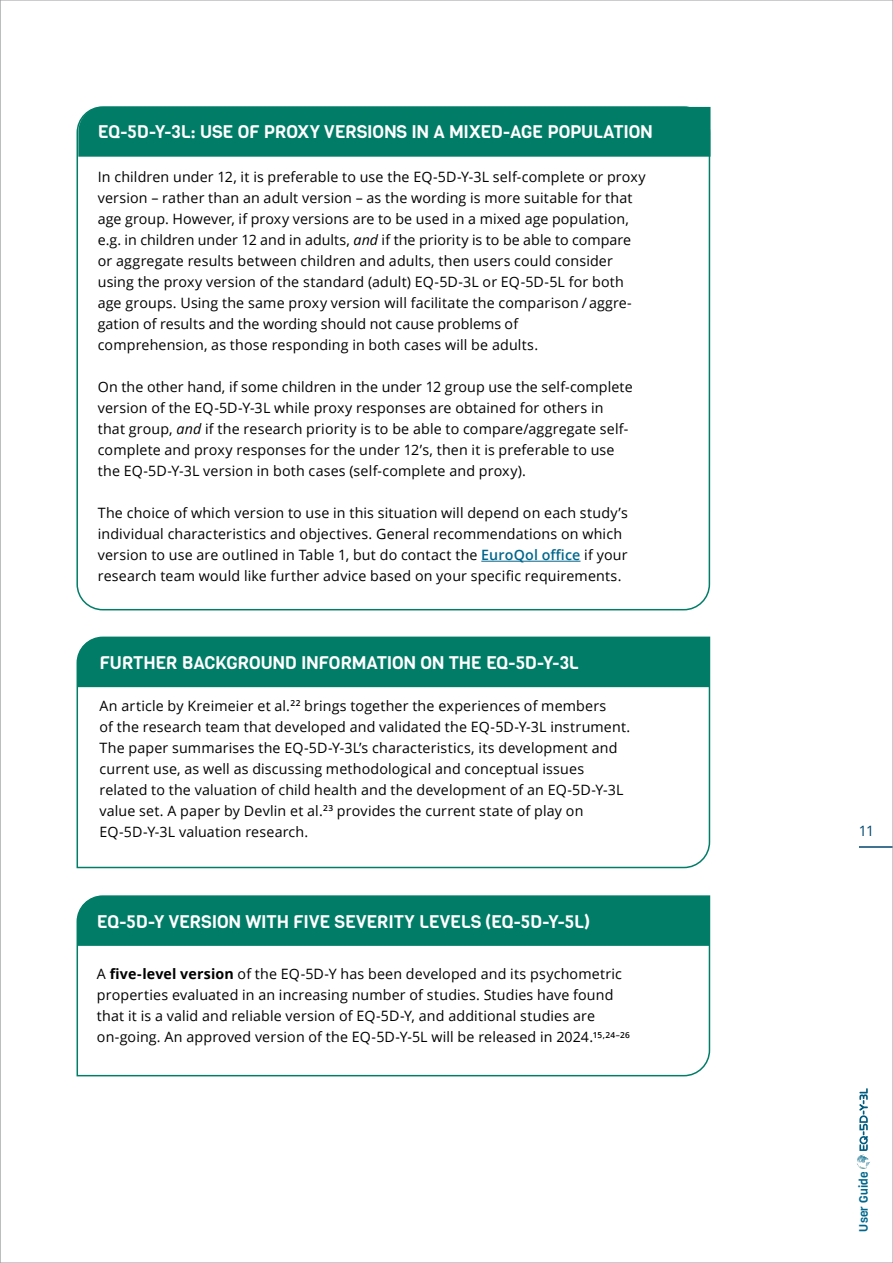
<style>
.page{position:relative;width:893px;height:1263px;background:#fff}
.page>*{position:absolute;margin:0;border:0;box-sizing:border-box;transform-origin:0 0}
.Groenkader{font:18px "Viga";letter-spacing:-.01em;color:#fff}
.AlineaKop_wit{font:18px "Viga";letter-spacing:-.01em;color:#fff}
.Groenkader-2{font:14.25px/21px "Open Sans";letter-spacing:.01em;color:#000}
.t1{font:14.25px "Open Sans";color:#00466d}
.t2{font:12px "Viga";letter-spacing:.01em;color:#00668c}
.s1{font-style:italic}
.s2{font-weight:600;color:#00668c}
.s3{font-weight:700}
</style>
<div class="page">
<div style="left:78px;top:107px;width:632px;height:50px;background:#007c67"></div>
<svg style="left:76px;top:895px;width:635px;height:182px"></svg>
<div style="left:77px;top:896px;width:632px;height:50px;background:#007c67"></div>
<svg style="left:76px;top:636px;width:635px;height:233px"></svg>
<div style="left:77px;top:637px;width:632px;height:50px;background:#007c67"></div>
<hr style="left:481px;top:561px;width:100px;height:1px;background:#00668c">
<hr style="left:859px;top:846px;width:34px;height:2px;background:#00466d">
<svg style="left:857px;top:1088px;width:13px;height:81px"></svg>
<p class="Groenkader" style="left:98px;top:119px;width:557px">EQ-5D-Y-3L: USE OF PROXY VERSIONS IN A MIXED-AGE POPULATION</p>
<p class="Groenkader-2" style="left:98px;top:166px;width:549px">In children under 12, it is preferable to use the EQ-5D-Y-3L self-complete or proxy version – rather than an adult version – as the wording is more suitable for that age group. However, if proxy versions are to be used in a mixed age population, e.g. in children under 12 and in adults, <span class="s1">and</span> if the priority is to be able to compare or aggregate results between children and adults, then users could consider using the proxy version of the standard (adult) EQ-5D-3L or EQ-5D-5L for both age groups. Using the same proxy version will facilitate the comparison / aggre&shy;gation of results and the wording should not cause problems of<br>comprehension, as those responding in both cases will be adults.</p>
<p class="Groenkader-2" style="left:98px;top:376px;width:536px">On the other hand, if some children in the under 12 group use the self-complete version of the EQ-5D-Y-3L while proxy responses are obtained for others in that group, <span class="s1">and</span> if the research priority is to be able to compare/aggregate self&shy;complete and proxy responses for the under 12’s, then it is preferable to use the EQ-5D-Y-3L version in both cases (self-complete and proxy).</p>
<p class="Groenkader-2" style="left:98px;top:502px;width:532px">The choice of which version to use in this situation will depend on each study’s individual characteristics and objectives. General recommendations on which version to use are outlined in Table 1, but do contact the <span class="s2">EuroQol office</span> if your research team would like further advice based on your specific requirements.</p>
<p class="Groenkader" style="left:99px;top:651px;width:481px">FURTHER BACKGROUND INFORMATION ON THE EQ-5D-Y-3L</p>
<p class="Groenkader-2" style="left:99px;top:695px;width:532px">An article by Kreimeier et al.<sup>22</sup> brings together the experiences of members<br>of the research team that developed and validated the EQ-5D-Y-3L instrument.<br>The paper summarises the EQ-5D-Y-3L’s characteristics, its development and current use, as well as discussing methodological and conceptual issues related to the valuation of child health and the development of an EQ-5D-Y-3L value set. A paper by Devlin et al.<sup>23</sup> provides the current state of play on EQ-5D-Y-3L valuation research.</p>
<p class="AlineaKop_wit" style="left:97px;top:910px;width:495px">EQ-5D-Y VERSION WITH FIVE SEVERITY LEVELS (EQ-5D-Y-5L)</p>
<p class="Groenkader-2" style="left:97px;top:963px;width:534px">A <span class="s3">five-level version</span> of the EQ-5D-Y has been developed and its psychometric properties evaluated in an increasing number of studies. Studies have found that it is a valid and reliable version of EQ-5D-Y, and additional studies are on-going. An approved version of the EQ-5D-Y-5L will be released in 2024.<sup>15,24–26</sup></p>
<p class="t1" style="left:859px;top:821px;width:17px">11</p>
<p class="t2" style="left:855px;top:1231px;width:61px;rotate:-90deg">User Guide</p>
</div>
